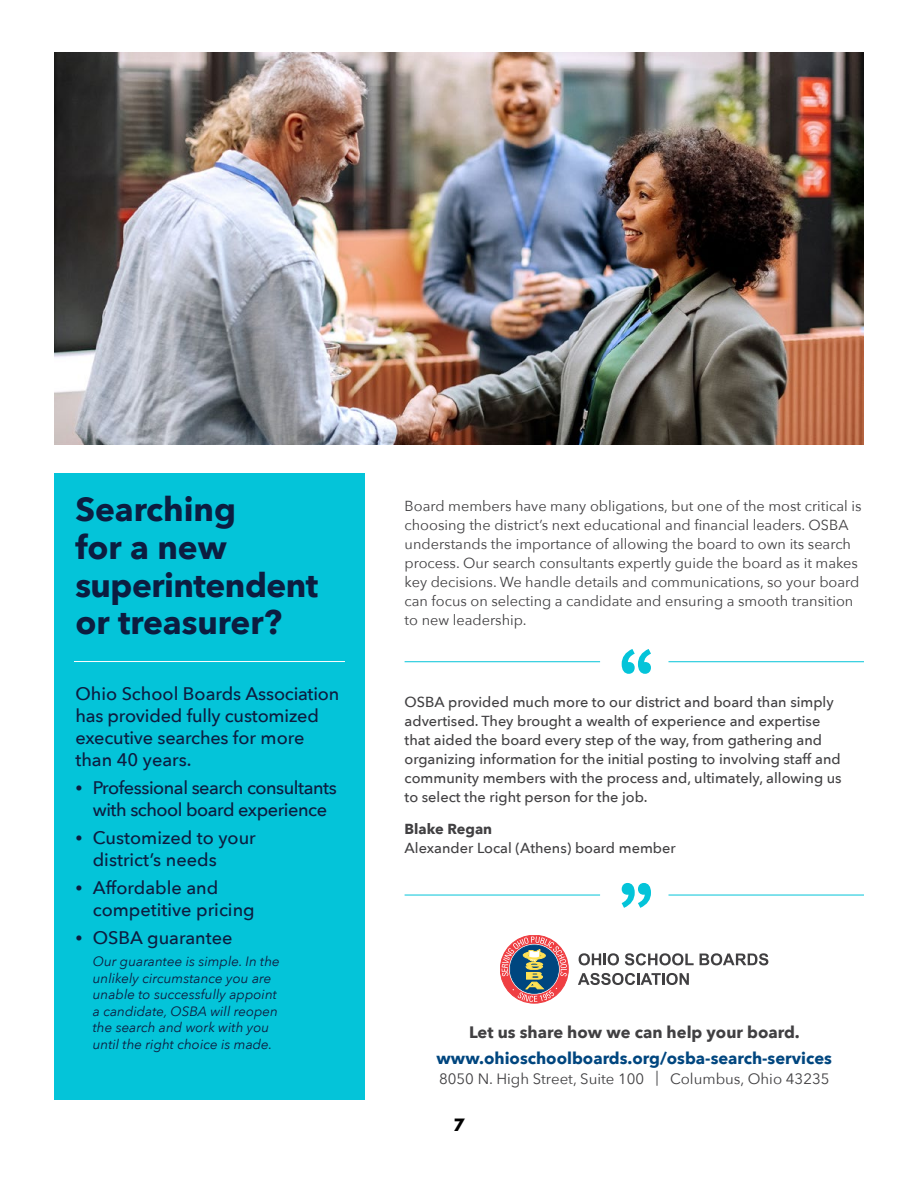
<style>
.page{position:relative;width:918px;height:1188px;background:#fff}
.page>*{position:absolute;margin:0;border:0;box-sizing:border-box;transform-origin:0 0}
.t1{font:700 33.45px/37.8px "Avenir Next";letter-spacing:-.005em;color:#0c1d40}
.t2{font:500 18.15px/21.8px "Avenir Next";letter-spacing:-.01em;color:#0c1d40}
.t3{font:700 16.5px "Avenir Next";color:#00467f}
.t4{font:700 16.5px "Avenir Next";color:#414042}
.t5{font:700 16.5px "Futura";color:#000}
.t6{font:15px "Avenir Next";color:#414042}
.t7{font:14.55px/18.9px "Avenir Next";color:#414042}
.t8{font:500 14.55px/18.9px "Avenir Next";color:#414042}
.t9{font:italic 13.5px/16.5px "Avenir Next";color:#0c1d40}
.s1{font-size:14.25px}
.s2{font-weight:700}
</style>
<div class="page">
<img style="left:54px;top:52px;width:810px;height:393px">
<div style="left:54px;top:473px;width:311px;height:627px;background:#04c4d9"></div>
<hr style="left:74px;top:661px;width:271px;height:1px;background:#fff">
<svg style="left:502px;top:936px;width:65px;height:66px"></svg>
<svg style="left:579px;top:953px;width:40px;height:12px"></svg>
<svg style="left:625px;top:953px;width:69px;height:12px"></svg>
<svg style="left:700px;top:953px;width:68px;height:12px"></svg>
<svg style="left:578px;top:973px;width:111px;height:12px"></svg>
<svg style="left:622px;top:649px;width:29px;height:25px"></svg>
<hr style="left:405px;top:661px;width:195px;height:1px;background:#04c4d9">
<hr style="left:668px;top:661px;width:196px;height:1px;background:#04c4d9">
<svg style="left:622px;top:883px;width:29px;height:25px"></svg>
<hr style="left:405px;top:895px;width:195px;height:1px;background:#04c4d9">
<hr style="left:668px;top:895px;width:196px;height:1px;background:#04c4d9">
<p class="t1" style="left:75px;top:490px;width:244px">Searching<br>for a new superintendent or treasurer?</p>
<p class="t2" style="left:75px;top:683px;width:266px">Ohio School Boards Association has provided fully customized executive searches for more than 40 years.</p>
<p class="t2" style="left:75px;top:776px;width:263px;text-align:center"><span class="s1">•</span> Professional search consultants with school board experience</p>
<p class="t2" style="left:93px;top:826px;width:165px;text-indent:-17px"><span class="s1">•</span> Customized to your district’s needs</p>
<p class="t2" style="left:93px;top:876px;width:163px;text-indent:-17px"><span class="s1">•</span> Affordable and competitive pricing</p>
<p class="t2" style="left:75px;top:926px;width:159px"><span class="s1">•</span> OSBA guarantee</p>
<p class="t9" style="left:93px;top:952px;width:189px">Our guarantee is simple. In the unlikely circumstance you are unable to successfully appoint a candidate, OSBA will reopen the search and work with you until the right choice is made.</p>
<p class="t7" style="left:405px;top:496px;width:458px">Board members have many obligations, but one of the most critical is choosing the district’s next educational and financial leaders. OSBA understands the importance of allowing the board to own its search process. Our search consultants expertly guide the board as it makes key decisions. We handle details and communications, so your board can focus on selecting a candidate and ensuring a smooth transition to new leadership.</p>
<p class="t8" style="left:405px;top:692px;width:439px">OSBA provided much more to our district and board than simply advertised. They brought a wealth of experience and expertise that aided the board every step of the way, from gathering and organizing information for the initial posting to involving staff and community members with the process and, ultimately, allowing us to select the right person for the job.</p>
<p class="t8" style="left:405px;top:819px;width:273px"><span class="s2">Blake Regan<br></span>Alexander Local (Athens) board member</p>
<p class="t4" style="left:469px;top:1018px;width:332px">Let us share how we can help your board.</p>
<p class="t3" style="left:437px;top:1044px;width:397px">www.ohioschoolboards.org/osba-search-services</p>
<p class="t6" style="left:439px;top:1066px;width:392px">8050 N. High Street, Suite 100 | Columbus, Ohio 43235</p>
<p class="t5" style="left:453px;top:1113px;width:13px">7</p>
</div>
